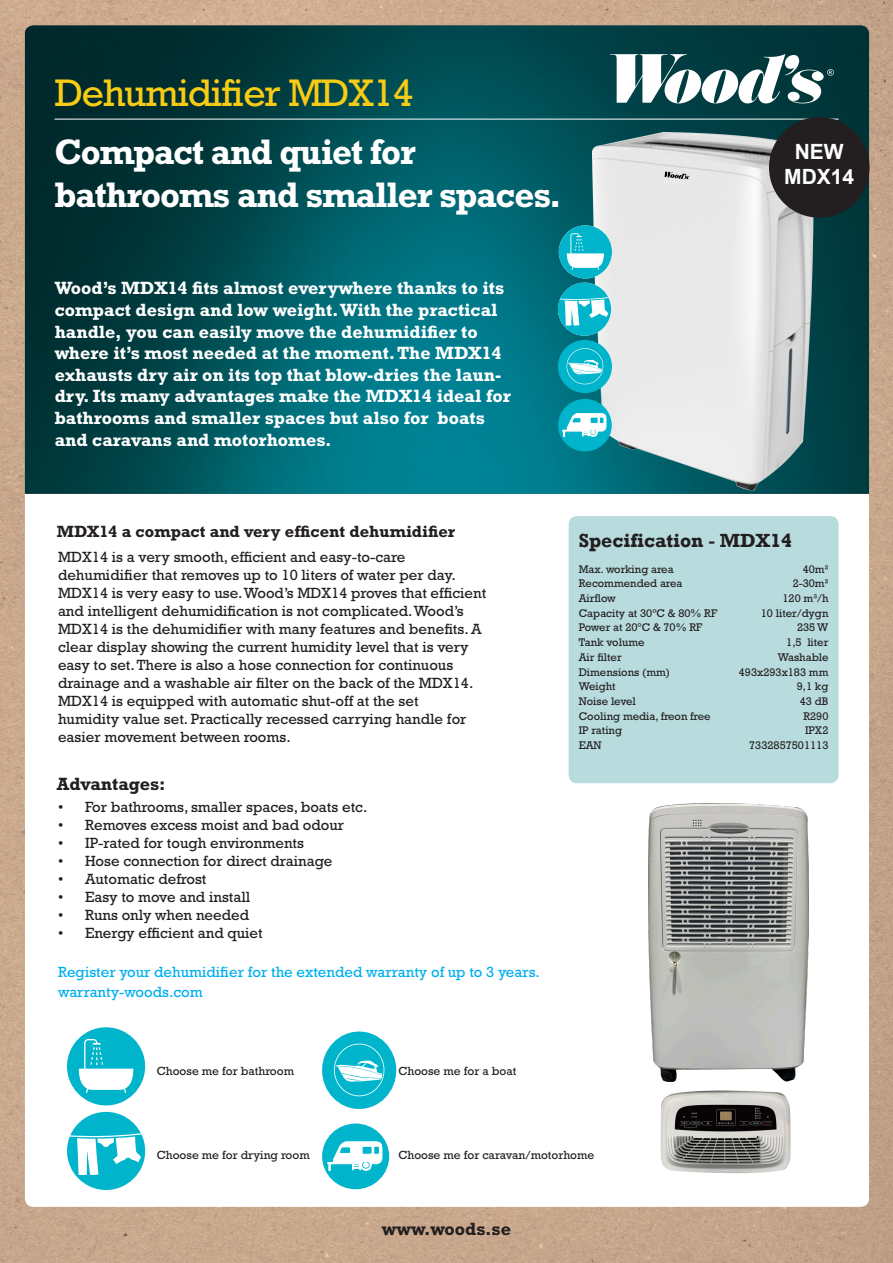
<style>
.page{position:relative;width:893px;height:1263px;background:#fff}
.page>*{position:absolute;margin:0;border:0;box-sizing:border-box;transform-origin:0 0}
.t1{font:39px "Rockwell Std";letter-spacing:-.03em;color:#f8cc15}
.t2{font:700 36px "Rockwell Std";letter-spacing:-.03em;color:#fff}
.t3{font:700 21px "Arial";color:#fff}
.t4{font:700 19.5px "Rockwell";color:#231f20}
.t5{font:700 18px/21.6px "Rockwell Std";color:#fff}
.t6{font:700 18px "Rockwell Std";color:#231f20}
.t7{font:700 16.5px "Rockwell Std";color:#231f20}
.t8{font:15px/18px "Rockwell Std";color:#231f20}
.t9{font:15px/19.5px "Rockwell Std";color:#00aeef}
.t10{font:12px "Rockwell Std";color:#231f20}
.t11{font:11.25px "Rockwell Std";color:#231f20}
</style>
<div class="page">
<img style="left:0;top:0;width:893px;height:1263px">
<div style="left:25px;top:26px;width:844px;height:1181px;background:#fff;border-radius:9px"></div>
<img style="left:25px;top:26px;width:844px;height:468px">
<svg style="left:610px;top:54px;width:224px;height:49px"></svg>
<hr style="left:54px;top:119px;width:785px;height:1px;background:#fff">
<div style="left:569px;top:516px;width:270px;height:267px;background:#b8dbdd;border-radius:9px"></div>
<img style="left:592px;top:132px;width:221px;height:358px">
<div style="left:769px;top:117px;width:100px;height:101px;background:#231f20;border-radius:50%"></div>
<svg style="left:67px;top:1027px;width:78px;height:78px"></svg>
<svg style="left:664px;top:171px;width:26px;height:9px"></svg>
<svg style="left:67px;top:1112px;width:78px;height:78px"></svg>
<svg style="left:558px;top:225px;width:54px;height:111px"></svg>
<img style="left:660px;top:1090px;width:131px;height:84px">
<img style="left:648px;top:803px;width:160px;height:278px">
<div style="left:558px;top:399px;width:54px;height:53px;background:#00b5cb;border-radius:50%"></div>
<svg style="left:562px;top:413px;width:45px;height:58px"></svg>
<div style="left:322px;top:1123px;width:67px;height:66px;background:#00b5cb;border-radius:50%"></div>
<svg style="left:327px;top:1141px;width:56px;height:73px"></svg>
<div style="left:322px;top:1031px;width:74px;height:78px;background:#00b5cb;border-radius:50%"></div>
<svg style="left:334px;top:1044px;width:50px;height:52px"></svg>
<div style="left:558px;top:340px;width:54px;height:53px;background:#00b5cb;border-radius:50%"></div>
<svg style="left:567px;top:348px;width:36px;height:36px"></svg>
<p class="t1" style="left:55px;top:70px;width:361px">Dehumidifier MDX14</p>
<p class="t2" style="left:55px;top:130px;width:363px">Compact and quiet for</p>
<p class="t2" style="left:55px;top:174px;width:508px">bathrooms and smaller spaces.</p>
<p class="t5" style="left:55px;top:277px;width:458px">Wood’s MDX14 fits almost everywhere thanks to its compact design and low weight. With the practical handle, you can easily move the dehumidifier to where it’s most needed at the moment. The MDX14 exhausts dry air on its top that blow-dries the laun&shy;dry. Its many advantages make the MDX14 ideal for bathrooms and smaller spaces but also for boats and caravans and motorhomes.</p>
<p class="t3" style="left:795px;top:138px;width:50px">NEW</p>
<p class="t3" style="left:784px;top:163px;width:72px">MDX14</p>
<p class="t7" style="left:57px;top:521px;width:400px">MDX14 a compact and very efficent dehumidifier</p>
<p class="t8" style="left:58px;top:548px;width:349px">MDX14 is a very smooth, efficient and easy-to-care</p>
<p class="t8" style="left:58px;top:566px;width:430px">dehumidifier that removes up to 10 liters of water per day.<br>MDX14 is very easy to use. Wood’s MDX14 proves that efficient and intelligent dehumidification is not complicated. Wood’s MDX14 is the dehumidifier with many features and benefits. A clear display showing the current humidity level that is very easy to set. There is also a hose connection for continuous drainage and a washable air filter on the back of the MDX14.</p>
<p class="t8" style="left:58px;top:692px;width:362px">MDX14 is equipped with automatic shut-off at the set</p>
<p class="t8" style="left:58px;top:710px;width:410px">humidity value set. Practically recessed carrying handle for easier movement between rooms.</p>
<p class="t6" style="left:57px;top:773px;width:110px">Advantages:</p>
<p class="t8" style="left:58px;top:798px;width:311px">• For bathrooms, smaller spaces, boats etc.</p>
<p class="t8" style="left:58px;top:816px;width:288px">• Removes excess moist and bad odour</p>
<p class="t8" style="left:58px;top:834px;width:247px">• IP-rated for tough environments</p>
<p class="t8" style="left:58px;top:852px;width:276px">• Hose connection for direct drainage</p>
<p class="t8" style="left:58px;top:870px;width:150px">• Automatic defrost</p>
<p class="t8" style="left:58px;top:888px;width:194px">• Easy to move and install</p>
<p class="t8" style="left:58px;top:906px;width:193px">• Runs only when needed</p>
<p class="t8" style="left:58px;top:924px;width:206px">• Energy efficient and quiet</p>
<p class="t9" style="left:58px;top:962px;width:483px">Register your dehumidifier for the extended warranty of up to 3 years. warranty-woods.com</p>
<p class="t10" style="left:157px;top:1063px;width:139px">Choose me for bathroom</p>
<p class="t10" style="left:398px;top:1063px;width:119px">Choose me for a boat</p>
<p class="t4" style="left:579px;top:529px;width:215px">Specification - MDX14</p>
<p class="t11" style="left:579px;top:562px;width:96px">Max. working area</p>
<p class="t11" style="left:803px;top:562px;width:27px">40m²</p>
<p class="t11" style="left:579px;top:577px;width:105px">Recommended area</p>
<p class="t11" style="left:793px;top:577px;width:37px">2-30m²</p>
<p class="t11" style="left:579px;top:592px;width:39px">Airflow</p>
<p class="t11" style="left:782px;top:592px;width:47px">120 m³/h</p>
<p class="t11" style="left:579px;top:606px;width:140px">Capacity at 30ºC &amp; 80% RF</p>
<p class="t11" style="left:761px;top:606px;width:69px">10 liter/dygn</p>
<p class="t11" style="left:579px;top:621px;width:125px">Power at 20ºC &amp; 70% RF</p>
<p class="t11" style="left:797px;top:621px;width:33px">235 W</p>
<p class="t11" style="left:579px;top:636px;width:67px">Tank volume</p>
<p class="t11" style="left:786px;top:636px;width:44px">1,5 liter</p>
<p class="t11" style="left:579px;top:650px;width:45px">Air filter</p>
<p class="t11" style="left:778px;top:650px;width:52px">Washable</p>
<p class="t11" style="left:579px;top:665px;width:93px">Dimensions (mm)</p>
<p class="t11" style="left:739px;top:665px;width:91px">493x293x183 mm</p>
<p class="t11" style="left:579px;top:680px;width:38px">Weight</p>
<p class="t11" style="left:797px;top:680px;width:33px">9,1 kg</p>
<p class="t11" style="left:579px;top:695px;width:59px">Noise level</p>
<p class="t11" style="left:800px;top:695px;width:30px">43 dB</p>
<p class="t11" style="left:579px;top:709px;width:133px">Cooling media, freon free</p>
<p class="t11" style="left:803px;top:709px;width:27px">R290</p>
<p class="t11" style="left:579px;top:724px;width:45px">IP rating</p>
<p class="t11" style="left:805px;top:724px;width:25px">IPX2</p>
<p class="t11" style="left:579px;top:739px;width:24px">EAN</p>
<p class="t11" style="left:749px;top:739px;width:81px">7332857501113</p>
<p class="t10" style="left:157px;top:1148px;width:154px">Choose me for drying room</p>
<p class="t10" style="left:398px;top:1148px;width:198px">Choose me for caravan/motorhome</p>
<p class="t6" style="left:382px;top:1218px;width:131px">www.woods.se</p>
</div>
